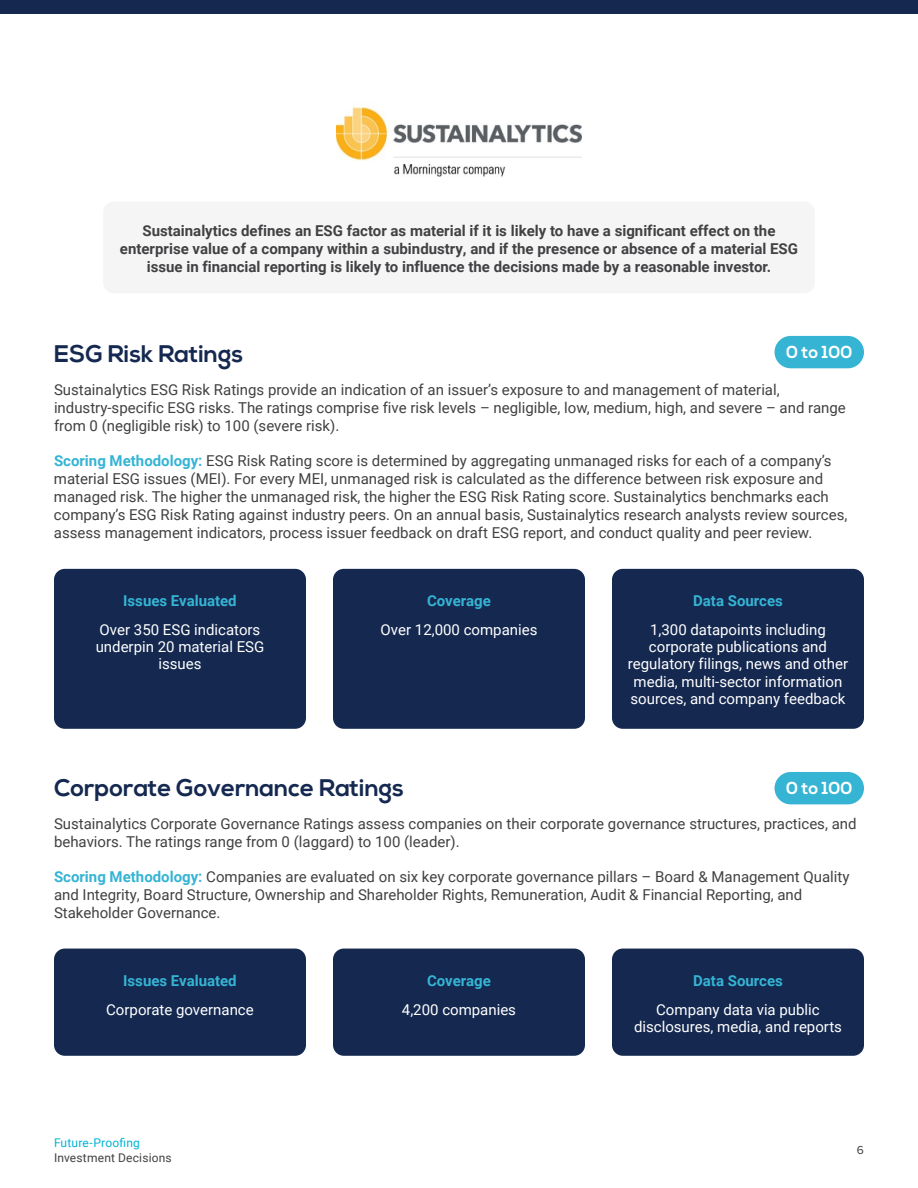
<style>
.page{position:relative;width:918px;height:1188px;background:#fff}
.page>*{position:absolute;margin:0;border:0;box-sizing:border-box;transform-origin:0 0}
.t1{font:700 24px "Nexa";color:#142850}
.t2{font:700 17.4px "Nexa";color:#fff}
.t3{font:15px/18px "Roboto";color:#414042}
.t4{font:15px/17.2px "Roboto";color:#fff;text-align:center}
.t5{font:700 15px/18px "Roboto";color:#414042;text-align:center}
.t6{font:700 15px "Roboto";color:#35b4d4}
.t7{font:12px "Roboto";letter-spacing:.015em;color:#414042}
.t8{font:12px "Roboto";letter-spacing:.015em;color:#00b4d5}
.t9{font:12px "Proxima Nova";color:#414042}
.s1{font-weight:700;color:#35b4d4}
</style>
<div class="page">
<div style="left:0;top:0;width:918px;height:13px;background:#142850"></div>
<div style="left:103px;top:202px;width:712px;height:91px;background:#f5f5f6;border-radius:11px"></div>
<div style="left:54px;top:569px;width:252px;height:160px;background:#142850;border-radius:11px"></div>
<div style="left:333px;top:569px;width:252px;height:160px;background:#142850;border-radius:11px"></div>
<div style="left:612px;top:569px;width:252px;height:160px;background:#142850;border-radius:11px"></div>
<div style="left:54px;top:949px;width:252px;height:107px;background:#142850;border-radius:11px"></div>
<div style="left:333px;top:949px;width:252px;height:107px;background:#142850;border-radius:11px"></div>
<div style="left:612px;top:949px;width:252px;height:107px;background:#142850;border-radius:11px"></div>
<div style="left:775px;top:336px;width:89px;height:32px;background:#35b4d4;border-radius:16px"></div>
<div style="left:775px;top:772px;width:89px;height:32px;background:#35b4d4;border-radius:16px"></div>
<img style="left:336px;top:107px;width:246px;height:70px">
<p class="t5" style="left:120px;top:221px;width:680px">Sustainalytics defines an ESG factor as material if it is likely to have a significant effect on the enterprise value of a company within a subindustry, and if the presence or absence of a material ESG issue in financial reporting is likely to influence the decisions made by a reasonable investor.</p>
<p class="t2" style="left:786px;top:342px;width:68px">0 to 100</p>
<h1 class="t1" style="left:54px;top:340px;width:191px">ESG Risk Ratings</h1>
<p class="t3" style="left:54px;top:380px;width:793px">Sustainalytics ESG Risk Ratings provide an indication of an issuer’s exposure to and management of material, industry-specific ESG risks. The ratings comprise five risk levels – negligible, low, medium, high, and severe – and range from 0 (negligible risk) to 100 (severe risk).</p>
<p class="t3" style="left:54px;top:451px;width:795px"><span class="s1">Scoring Methodology:</span> ESG Risk Rating score is determined by aggregating unmanaged risks for each of a company’s material ESG issues (MEI). For every MEI, unmanaged risk is calculated as the difference between risk exposure and managed risk. The higher the unmanaged risk, the higher the ESG Risk Rating score. Sustainalytics benchmarks each company’s ESG Risk Rating against industry peers. On an annual basis, Sustainalytics research analysts review sources, assess management indicators, process issuer feedback on draft ESG report, and conduct quality and peer review.</p>
<p class="t6" style="left:123px;top:590px;width:115px">Issues Evaluated</p>
<p class="t4" style="left:96px;top:620px;width:170px">Over 350 ESG indicators underpin 20 material ESG issues</p>
<p class="t6" style="left:427px;top:590px;width:65px">Coverage</p>
<p class="t4" style="left:381px;top:620px;width:158px">Over 12,000 companies</p>
<p class="t6" style="left:693px;top:590px;width:91px">Data Sources</p>
<p class="t4" style="left:628px;top:620px;width:222px">1,300 datapoints including corporate publications and regulatory filings, news and other media, multi-sector information sources, and company feedback</p>
<h1 class="t1" style="left:54px;top:774px;width:351px">Corporate Governance Ratings</h1>
<p class="t3" style="left:54px;top:814px;width:804px">Sustainalytics Corporate Governance Ratings assess companies on their corporate governance structures, practices, and behaviors. The ratings range from 0 (laggard) to 100 (leader).</p>
<p class="t3" style="left:54px;top:867px;width:797px"><span class="s1">Scoring Methodology:</span> Companies are evaluated on six key corporate governance pillars – Board &amp; Management Quality and Integrity, Board Structure, Ownership and Shareholder Rights, Remuneration, Audit &amp; Financial Reporting, and<br>Stakeholder Governance.</p>
<p class="t2" style="left:786px;top:778px;width:68px">0 to 100</p>
<p class="t6" style="left:123px;top:970px;width:115px">Issues Evaluated</p>
<p class="t4" style="left:106px;top:1000px;width:149px">Corporate governance</p>
<p class="t8" style="left:54px;top:1135px;width:88px">Future-Proofing</p>
<p class="t7" style="left:54px;top:1149px;width:119px">Investment Decisions</p>
<p class="t6" style="left:427px;top:970px;width:65px">Coverage</p>
<p class="t4" style="left:402px;top:1000px;width:116px">4,200 companies</p>
<p class="t6" style="left:693px;top:970px;width:91px">Data Sources</p>
<p class="t4" style="left:634px;top:1000px;width:209px">Company data via public disclosures, media, and reports</p>
<p class="t9" style="left:857px;top:1141px;width:9px">6</p>
</div>
